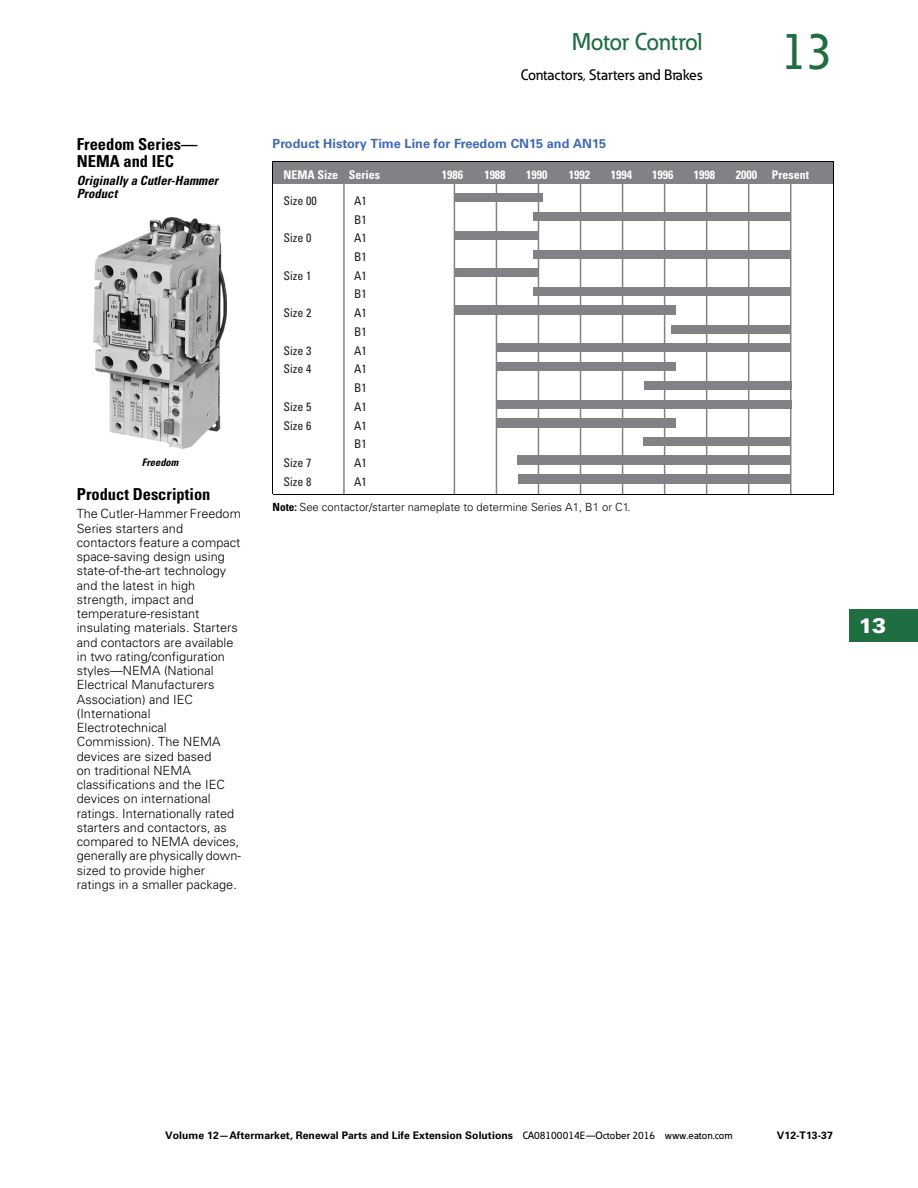
<style>
.page{position:relative;width:918px;height:1188px;background:#fff}
.page>*{position:absolute;margin:0;border:0;box-sizing:border-box;transform-origin:0 0}
.t1{font:500 51px "Eaton";color:#1e6e42}
.t2{font:500 24px "Eaton";letter-spacing:-.015em;color:#1e6e42}
.t3{font:900 21px "Univers LT Std";color:#fff}
.t4{font:700 condensed 16.5px/16.5px "Univers LT Std";color:#000}
.t5{font:500 15px "Eaton";letter-spacing:.005em;color:#000}
.t6{font:300 12.75px/14.2px "Univers LT Std";letter-spacing:.005em;color:#000}
.t7{font:700 12.75px "Univers LT Std";letter-spacing:.005em;color:#426ab4}
.t8{font:italic 700 condensed 12.75px/12.8px "Univers LT Std";letter-spacing:.005em;color:#000}
.t9{font:condensed 12px/18.8px "Univers LT Std";color:#231f20}
.t10{font:700 condensed 12px "Univers LT Std";color:#fff}
.t11{font:300 11.25px "Univers LT Std";letter-spacing:-.005em;color:#000}
.t12{font:700 10.5px "Univers LT Std";letter-spacing:.005em;color:#000}
.t13{font:italic 700 condensed 10.5px "Univers LT Std";color:#000}
.s1{font-weight:700;font-stretch:condensed}
.s2{font-family:"Eaton";font-weight:500}
</style>
<div class="page">
<div style="left:849px;top:610px;width:69px;height:32px;background:#1e6e42"></div>
<hr style="left:849px;top:609px;width:69px;height:1px;background:#1e6e42">
<hr style="left:849px;top:642px;width:69px;height:1px;background:#1e6e42">
<img style="left:93px;top:217px;width:135px;height:233px">
<div style="left:273px;top:162px;width:561px;height:22px;background:#818285"></div>
<hr style="left:790px;top:181px;width:1px;height:314px;background:#818285">
<hr style="left:343px;top:181px;width:2px;height:314px;background:#818285">
<hr style="left:454px;top:181px;width:1px;height:314px;background:#818285">
<hr style="left:538px;top:181px;width:1px;height:314px;background:#818285">
<hr style="left:622px;top:180px;width:1px;height:315px;background:#818285">
<hr style="left:706px;top:181px;width:1px;height:314px;background:#818285">
<hr style="left:748px;top:181px;width:1px;height:314px;background:#818285">
<hr style="left:496px;top:181px;width:1px;height:314px;background:#818285">
<hr style="left:580px;top:181px;width:1px;height:314px;background:#818285">
<hr style="left:664px;top:182px;width:1px;height:313px;background:#818285">
<div style="left:455px;top:193px;width:88px;height:9px;background:#818285"></div>
<div style="left:455px;top:231px;width:84px;height:9px;background:#818285"></div>
<div style="left:454px;top:268px;width:85px;height:9px;background:#818285"></div>
<div style="left:533px;top:212px;width:258px;height:9px;background:#818285"></div>
<div style="left:533px;top:250px;width:258px;height:9px;background:#818285"></div>
<div style="left:533px;top:287px;width:258px;height:9px;background:#818285"></div>
<div style="left:455px;top:306px;width:221px;height:9px;background:#818285"></div>
<div style="left:497px;top:343px;width:294px;height:9px;background:#818285"></div>
<div style="left:497px;top:362px;width:179px;height:9px;background:#818285"></div>
<div style="left:644px;top:381px;width:147px;height:9px;background:#818285"></div>
<div style="left:497px;top:400px;width:294px;height:9px;background:#818285"></div>
<div style="left:497px;top:419px;width:178px;height:9px;background:#818285"></div>
<div style="left:643px;top:437px;width:147px;height:9px;background:#818285"></div>
<div style="left:517px;top:456px;width:274px;height:9px;background:#818285"></div>
<div style="left:519px;top:474px;width:272px;height:9px;background:#818285"></div>
<div style="left:671px;top:325px;width:120px;height:9px;background:#818285"></div>
<hr style="left:273px;top:162px;width:561px;height:1px;background:#000">
<hr style="left:833px;top:162px;width:1px;height:333px;background:#000">
<hr style="left:273px;top:494px;width:560px;height:1px;background:#000">
<hr style="left:273px;top:162px;width:1px;height:332px;background:#000">
<p class="t4" style="left:77px;top:137px;width:122px">Freedom Series—<br>NEMA and IEC</p>
<p class="t8" style="left:77px;top:175px;width:143px">Originally a Cutler-Hammer<br>Product</p>
<p class="t13" style="left:142px;top:458px;width:38px">Freedom</p>
<p class="t4" style="left:77px;top:487px;width:135px">Product Description</p>
<p class="t6" style="left:77px;top:508px;width:166px">The Cutler-Hammer Freedom<br>Series starters and contactors feature a compact space-saving design using state-of-the-art technology and the latest in high strength, impact and temperature-resistant insulating materials. Starters and contactors are available in two rating/configuration styles—NEMA (National<br>Electrical Manufacturers<br>Association) and IEC (International<br>Electrotechnical<br>Commission). The NEMA devices are sized based<br>on traditional NEMA classifications and the IEC devices on international ratings. Internationally rated starters and contactors, as compared to NEMA devices, generally are physically down&shy;sized to provide higher ratings in a smaller package.</p>
<h2 class="t2" style="left:572px;top:33px;width:132px">Motor Control</h2>
<p class="t5" style="left:521px;top:69px;width:183px">Contactors, Starters and Brakes</p>
<p class="t7" style="left:273px;top:136px;width:335px">Product History Time Line for Freedom CN15 and AN15</p>
<h1 class="t1" style="left:780px;top:33px;width:55px">13</h1>
<p class="t10" style="left:283px;top:170px;width:98px">NEMA Size Series</p>
<p class="t10" style="left:442px;top:170px;width:23px">1986</p>
<p class="t10" style="left:484px;top:170px;width:23px">1988</p>
<p class="t10" style="left:526px;top:170px;width:23px">1990</p>
<p class="t10" style="left:569px;top:170px;width:23px">1992</p>
<p class="t10" style="left:611px;top:170px;width:23px">1994</p>
<p class="t10" style="left:652px;top:170px;width:23px">1996</p>
<p class="t10" style="left:694px;top:170px;width:23px">1998</p>
<p class="t10" style="left:736px;top:170px;width:75px">2000 Present</p>
<p class="t9" style="left:284px;top:191px;width:35px">Size 00</p>
<p class="t9" style="left:354px;top:191px;width:14px">A1<br>B1</p>
<p class="t9" style="left:284px;top:229px;width:29px">Size 0</p>
<p class="t9" style="left:354px;top:229px;width:14px">A1<br>B1</p>
<p class="t9" style="left:284px;top:266px;width:29px">Size 1</p>
<p class="t9" style="left:354px;top:266px;width:14px">A1<br>B1</p>
<p class="t9" style="left:284px;top:304px;width:29px">Size 2</p>
<p class="t9" style="left:354px;top:304px;width:14px">A1<br>B1</p>
<p class="t9" style="left:284px;top:341px;width:29px">Size 3</p>
<p class="t9" style="left:354px;top:341px;width:14px">A1</p>
<p class="t9" style="left:284px;top:360px;width:29px">Size 4</p>
<p class="t9" style="left:354px;top:360px;width:14px">A1<br>B1</p>
<p class="t9" style="left:284px;top:397px;width:29px">Size 5</p>
<p class="t9" style="left:354px;top:397px;width:14px">A1</p>
<p class="t9" style="left:284px;top:416px;width:29px">Size 6</p>
<p class="t9" style="left:354px;top:416px;width:14px">A1<br>B1</p>
<p class="t9" style="left:284px;top:454px;width:29px">Size 7</p>
<p class="t9" style="left:354px;top:454px;width:14px">A1</p>
<p class="t9" style="left:284px;top:472px;width:29px">Size 8</p>
<p class="t9" style="left:354px;top:472px;width:14px">A1</p>
<p class="t11" style="left:273px;top:503px;width:359px"><span class="s1">Note:</span> See contactor/starter nameplate to determine Series A1, B1 or C1.</p>
<h3 class="t3" style="left:859px;top:614px;width:29px">13</h3>
<p class="t12" style="left:165px;top:1129px;width:569px">Volume 12—Aftermarket, Renewal Parts and Life Extension Solutions <span class="s2">CA08100014E—October 2016 www.eaton.com</span></p>
<p class="t12" style="left:777px;top:1129px;width:57px">V12-T13-37</p>
</div>
